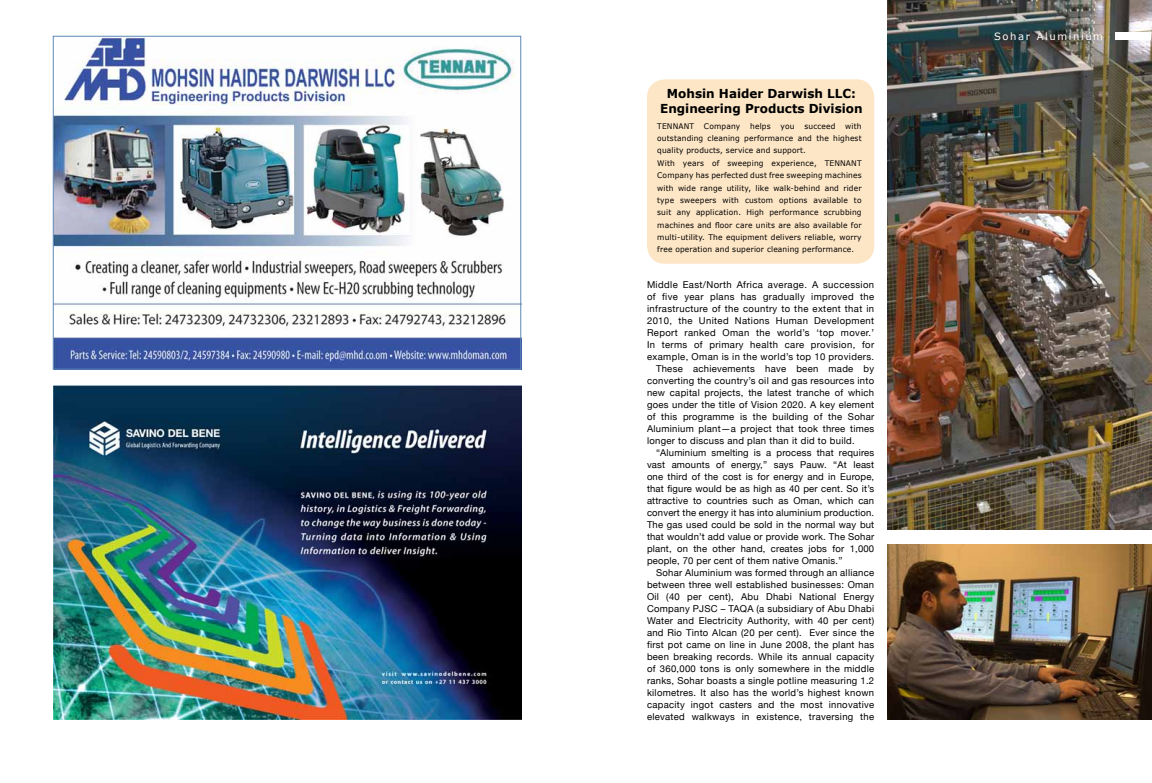
<style>
.page{position:relative;width:1152px;height:783px;background:#fff}
.page>*{position:absolute;margin:0;border:0;box-sizing:border-box;transform-origin:0 0}
.t1{font:700 12.4px/14.8px "Verdana";color:#000;text-align:center}
.t2{font:10px "Verdana";letter-spacing:.16em;color:#fff}
.t3{font:9.5px "Helvetica Neue";letter-spacing:.03em;color:#000}
.t4{font:7.7px/12.4px "Verdana";letter-spacing:.02em;color:#000}
</style>
<div class="page">
<img style="left:888px;top:0;width:263px;height:529px">
<div style="left:1115px;top:32px;width:36px;height:8px;background:#fff"></div>
<div style="left:647px;top:79px;width:227px;height:185px;background:#fde6c6;border-radius:18px"></div>
<img style="left:888px;top:544px;width:264px;height:176px">
<img style="left:55px;top:38px;width:464px;height:329px">
<div style="left:53px;top:36px;width:468px;height:333px;border:1px solid #5c88b7"></div>
<img style="left:53px;top:386px;width:468px;height:334px">
<h1 class="t1" style="left:660px;top:86px;width:204px">Mohsin Haider Darwish LLC:<br>Engineering Products Division</h1>
<p class="t4" style="left:657px;top:119px;width:38px">TENNANT</p>
<p class="t4" style="left:704px;top:119px;width:38px">Company</p>
<p class="t4" style="left:750px;top:119px;width:22px">helps</p>
<p class="t4" style="left:781px;top:119px;width:15px">you</p>
<p class="t4" style="left:804px;top:119px;width:32px">succeed</p>
<p class="t4" style="left:657px;top:119px;width:206px;text-indent:188px">with outstanding cleaning performance and the highest quality products, service and support.<br>With years of sweeping experience, TENNANT Company has perfected dust free sweeping machines with wide range utility, like walk-behind and rider type sweepers with custom options available to suit any application. High performance scrubbing machines and floor care units are also available for multi-utility. The equipment delivers reliable, worry free operation and superior cleaning performance.</p>
<p class="t3" style="left:647px;top:279px;width:229px">Middle East/North Africa average. A succession</p>
<p class="t3" style="left:647px;top:291px;width:229px">of five year plans has gradually improved the</p>
<p class="t3" style="left:647px;top:303px;width:229px">infrastructure of the country to the extent that in</p>
<p class="t3" style="left:647px;top:315px;width:229px">2010, the United Nations Human Development</p>
<p class="t3" style="left:647px;top:327px;width:229px">Report ranked Oman the world’s ‘top mover.’</p>
<p class="t3" style="left:647px;top:339px;width:229px">In terms of primary health care provision, for</p>
<p class="t3" style="left:647px;top:351px;width:229px">example, Oman is in the world’s top 10 providers.</p>
<p class="t3" style="left:656px;top:363px;width:220px">These achievements have been made by</p>
<p class="t3" style="left:647px;top:375px;width:229px">converting the country’s oil and gas resources into</p>
<p class="t3" style="left:647px;top:387px;width:229px">new capital projects, the latest tranche of which</p>
<p class="t3" style="left:647px;top:399px;width:229px">goes under the title of Vision 2020. A key element</p>
<p class="t3" style="left:647px;top:411px;width:229px">of this programme is the building of the Sohar</p>
<p class="t3" style="left:647px;top:423px;width:229px">Aluminium plant—a project that took three times</p>
<p class="t3" style="left:647px;top:435px;width:209px">longer to discuss and plan than it did to build.</p>
<p class="t3" style="left:656px;top:447px;width:220px">“Aluminium smelting is a process that requires</p>
<p class="t3" style="left:647px;top:459px;width:229px">vast amounts of energy,” says Pauw. “At least</p>
<p class="t3" style="left:647px;top:471px;width:229px">one third of the cost is for energy and in Europe,</p>
<p class="t3" style="left:647px;top:483px;width:229px">that figure would be as high as 40 per cent. So it’s</p>
<p class="t3" style="left:647px;top:495px;width:229px">attractive to countries such as Oman, which can</p>
<p class="t3" style="left:647px;top:507px;width:229px">convert the energy it has into aluminium production.</p>
<p class="t3" style="left:647px;top:519px;width:229px">The gas used could be sold in the normal way but</p>
<p class="t3" style="left:647px;top:531px;width:229px">that wouldn’t add value or provide work. The Sohar</p>
<p class="t3" style="left:647px;top:543px;width:229px">plant, on the other hand, creates jobs for 1,000</p>
<p class="t3" style="left:647px;top:555px;width:197px">people, 70 per cent of them native Omanis.”</p>
<p class="t3" style="left:656px;top:567px;width:220px">Sohar Aluminium was formed through an alliance</p>
<p class="t3" style="left:647px;top:579px;width:229px">between three well established businesses: Oman</p>
<p class="t3" style="left:647px;top:591px;width:229px">Oil (40 per cent), Abu Dhabi National Energy</p>
<p class="t3" style="left:647px;top:603px;width:229px">Company PJSC – TAQA (a subsidiary of Abu Dhabi</p>
<p class="t3" style="left:647px;top:615px;width:229px">Water and Electricity Authority, with 40 per cent)</p>
<p class="t3" style="left:647px;top:627px;width:229px">and Rio Tinto Alcan (20 per cent). Ever since the</p>
<p class="t3" style="left:647px;top:639px;width:229px">first pot came on line in June 2008, the plant has</p>
<p class="t3" style="left:647px;top:651px;width:229px">been breaking records. While its annual capacity</p>
<p class="t3" style="left:647px;top:663px;width:229px">of 360,000 tons is only somewhere in the middle</p>
<p class="t3" style="left:647px;top:675px;width:229px">ranks, Sohar boasts a single potline measuring 1.2</p>
<p class="t3" style="left:647px;top:687px;width:229px">kilometres. It also has the world’s highest known</p>
<p class="t3" style="left:647px;top:699px;width:229px">capacity ingot casters and the most innovative</p>
<p class="t3" style="left:647px;top:711px;width:229px">elevated walkways in existence, traversing the</p>
<p class="t2" style="left:994px;top:30px;width:110px">Sohar Aluminium</p>
</div>
